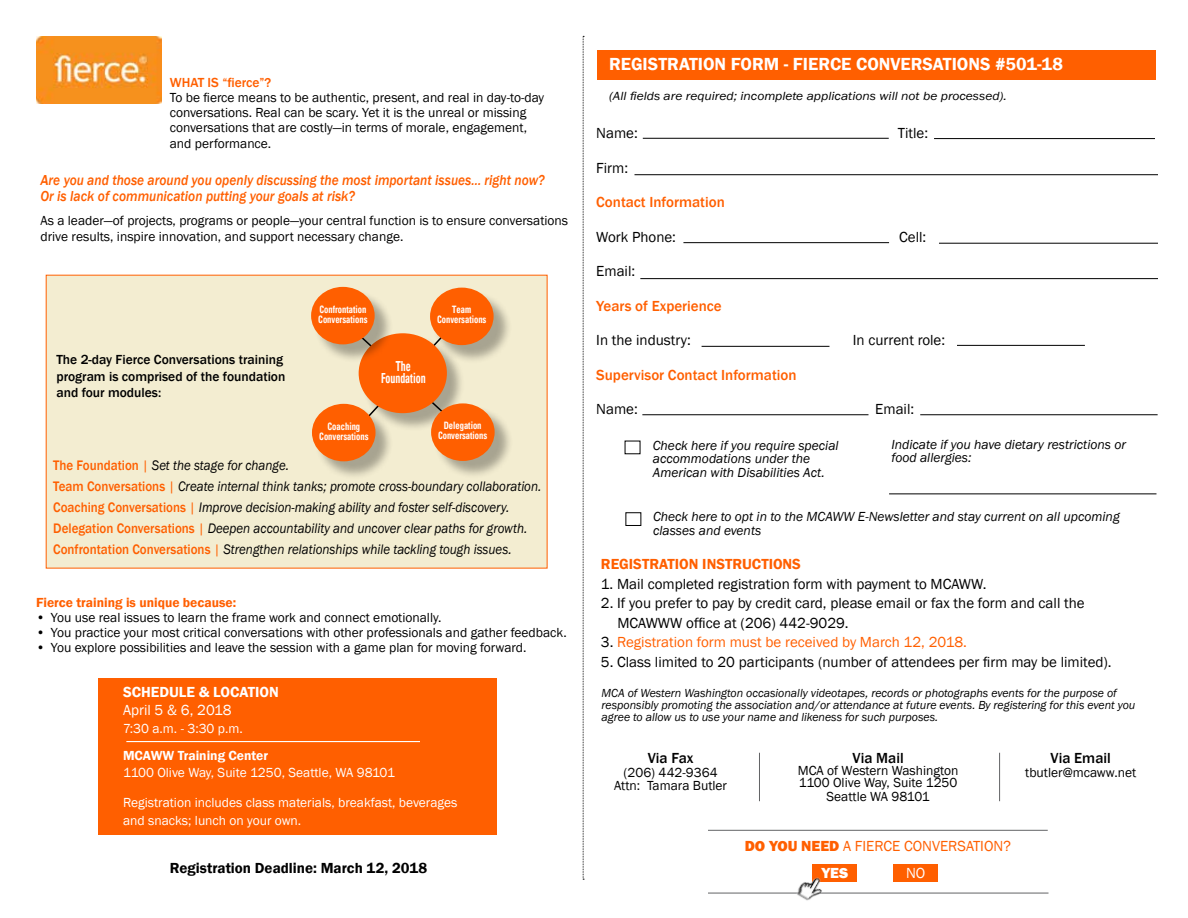
<style>
.page{position:relative;width:1188px;height:918px;background:#fff}
.page>*{position:absolute;margin:0;border:0;box-sizing:border-box;transform-origin:0 0}
.t1{font:600 18px "Franklin Gothic";color:#fff}
.t2{font:15px/19.5px "Franklin Gothic";color:#000}
.t3{font:15px/26.7px "Franklin Gothic";color:#ff5f00}
.t4{font:500 15px "Franklin Gothic";color:#ff5f00}
.t5{font:600 15px "Franklin Gothic";color:#000}
.t6{font:600 15px "Franklin Gothic";color:#ff5f00}
.t7{font:500 15px "Franklin Gothic";color:#000}
.t8{font:600 15px "Franklin Gothic";color:#fff}
.t9{font:15px "Franklin Gothic";color:#fff}
.t10{font:800 15px "Franklin Gothic";color:#fff}
.t11{font:italic 500 14.85px/16.2px "Franklin Gothic";color:#ff5f00;scale:.91 1}
.t12{font:italic 14.1px/21px "Franklin Gothic";color:#000;scale:.91 1}
.t13{font:700 condensed 13.95px/12px "Univers";color:#fff;text-align:center;scale:.71 1}
.t14{font:13.5px/15.5px "Franklin Gothic";color:#000}
.t15{font:italic 13.5px/13.5px "Franklin Gothic";color:#000}
.t16{font:13.5px/18px "Franklin Gothic";color:#fff}
.t17{font:500 13.5px/16.2px "Franklin Gothic";color:#000}
.t18{font:600 13.5px "Franklin Gothic";color:#ff5f00}
.t19{font:600 13.5px "Franklin Gothic";color:#fff}
.t20{font:500 13.5px "Franklin Gothic";color:#ff5f00}
.t21{font:italic 12.15px "Franklin Gothic";color:#000;scale:1.11 1}
.t22{font:italic 12px/12px "Franklin Gothic";color:#000}
.t23{font:700 condensed 10.2px/10.2px "Univers";color:#fff;text-align:center;scale:.83 1}
.s1{font-weight:500;font-style:normal;color:#ff5f00}
.s2{font-style:normal;color:#ff5f00}
.s3{color:#000}
.s4{font-weight:800}
.s5{color:#fff}
</style>
<div class="page">
<div style="left:46px;top:275px;width:502px;height:293px;background:#f3edd1"></div>
<svg style="left:583px;top:36px;width:1px;height:844px"></svg>
<svg style="left:743px;top:829px;width:271px;height:36px"></svg>
<hr style="left:708px;top:830px;width:340px;height:1px;background:#636466">
<div style="left:893px;top:865px;width:45px;height:17px;background:#ff5f00"></div>
<div style="left:597px;top:50px;width:559px;height:30px;background:#ff5f00"></div>
<hr style="left:759px;top:753px;width:1px;height:48px;background:#636466">
<hr style="left:999px;top:753px;width:1px;height:48px;background:#636466">
<hr style="left:643px;top:138px;width:246px;height:1px;background:#000">
<hr style="left:634px;top:174px;width:524px;height:1px;background:#000">
<hr style="left:683px;top:242px;width:206px;height:1px;background:#000">
<hr style="left:640px;top:278px;width:518px;height:1px;background:#000">
<hr style="left:934px;top:138px;width:221px;height:1px;background:#000">
<hr style="left:939px;top:243px;width:219px;height:1px;background:#000">
<hr style="left:702px;top:346px;width:127px;height:1px;background:#000">
<hr style="left:642px;top:414px;width:226px;height:1px;background:#000">
<hr style="left:920px;top:414px;width:238px;height:1px;background:#000">
<div style="left:98px;top:678px;width:398px;height:157px;background:#ff5f00"></div>
<hr style="left:126px;top:741px;width:294px;height:1px;background:#fff">
<img style="left:36px;top:36px;width:126px;height:67px">
<hr style="left:957px;top:345px;width:128px;height:1px;background:#000">
<hr style="left:889px;top:494px;width:267px;height:1px;background:#000">
<hr style="left:708px;top:893px;width:340px;height:1px;background:#636466">
<div style="left:361px;top:336px;width:105px;height:96px;background:#000;opacity:.31"></div>
<div style="left:359px;top:333px;width:88px;height:80px;background:#ff5f00;border-radius:50%"></div>
<div style="left:314px;top:289px;width:79px;height:74px;background:#000;opacity:.31"></div>
<div style="left:311px;top:287px;width:64px;height:57px;background:#ff5f00;border-radius:50%"></div>
<div style="left:434px;top:406px;width:79px;height:74px;background:#000;opacity:.31"></div>
<div style="left:431px;top:403px;width:64px;height:58px;background:#ff5f00;border-radius:50%"></div>
<div style="left:315px;top:406px;width:79px;height:74px;background:#000;opacity:.31"></div>
<div style="left:312px;top:404px;width:64px;height:57px;background:#ff5f00;border-radius:50%"></div>
<div style="left:433px;top:290px;width:79px;height:74px;background:#000;opacity:.31"></div>
<div style="left:430px;top:288px;width:64px;height:57px;background:#ff5f00;border-radius:50%"></div>
<div style="left:812px;top:865px;width:45px;height:17px;background:#ff5f00"></div>
<img style="left:787px;top:861px;width:46px;height:40px">
<div style="left:626px;top:512px;width:15px;height:14px;border:1px solid #000"></div>
<p class="t20" style="left:170px;top:74px;width:103px">WHAT IS “fierce”?</p>
<p class="t14" style="left:170px;top:90px;width:376px">To be fierce means to be authentic, present, and real in day-to-day conversations. Real can be scary. Yet it is the unreal or missing conversations that are costly—in terms of morale, engagement, and performance.</p>
<p class="t11" style="left:40px;top:172px;width:556px">Are you and those around you openly discussing the most important issues… right now?<br>Or is lack of communication putting your goals at risk?</p>
<p class="t14" style="left:40px;top:213px;width:529px;line-height:16.2px">As a leader—of projects, programs or people—your central function is to ensure conversations drive results, inspire innovation, and support necessary change.</p>
<p class="t17" style="left:56px;top:352px;width:231px">The 2-day Fierce Conversations training program is comprised of the foundation and four modules:</p>
<p class="t23" style="left:318px;top:304px;width:61px;text-align:left">Confrontation<br>Conversations</p>
<p class="t23" style="left:437px;top:304px;width:61px">Team<br>Conversations</p>
<p class="t13" style="left:381px;top:360px;width:65px">The<br>Foundation</p>
<p class="t23" style="left:319px;top:421px;width:61px">Coaching<br>Conversations</p>
<p class="t23" style="left:438px;top:420px;width:61px">Delegation<br>Conversations</p>
<p class="t12" style="left:53px;top:455px;width:538px"><span class="s1">The Foundation</span> <span class="s2">|</span> Set the stage for change.<br><span class="s1">Team Conversations</span> <span class="s2">|</span> Create internal think tanks; promote cross-boundary collaboration.<br><span class="s1">Coaching Conversations</span> <span class="s2">|</span> Improve decision-making ability and foster self-discovery.<br><span class="s1">Delegation Conversations</span> <span class="s2">|</span> Deepen accountability and uncover clear paths for growth.<br><span class="s1">Confrontation Conversations</span> <span class="s2">|</span> Strengthen relationships while tackling tough issues.</p>
<p class="t18" style="left:36px;top:594px;width:202px">Fierce training is unique because:</p>
<p class="t14" style="left:36px;top:610px;width:407px">• You use real issues to learn the frame work and connect emotionally.</p>
<p class="t14" style="left:36px;top:625px;width:532px">• You practice your most critical conversations with other professionals and gather feedback.</p>
<p class="t14" style="left:36px;top:640px;width:492px">• You explore possibilities and leave the session with a game plan for moving forward.</p>
<p class="t8" style="left:123px;top:683px;width:157px">SCHEDULE &amp; LOCATION</p>
<p class="t9" style="left:123px;top:701px;width:110px">April 5 &amp; 6, 2018</p>
<p class="t16" style="left:123px;top:720px;width:121px">7:30 a.m. - 3:30 p.m.</p>
<p class="t19" style="left:123px;top:748px;width:147px">MCAWW Training Center</p>
<p class="t16" style="left:123px;top:764px;width:273px">1100 Olive Way, Suite 1250, Seattle, WA 98101</p>
<p class="t16" style="left:123px;top:794px;width:336px">Registration includes class materials, breakfast, beverages and snacks; lunch on your own.</p>
<p class="t5" style="left:170px;top:859px;width:259px">Registration Deadline: March 12, 2018</p>
<h1 class="t1" style="left:609px;top:53px;width:455px">REGISTRATION FORM - FIERCE CONVERSATIONS #501-18</h1>
<p class="t21" style="left:609px;top:89px;width:360px">(All fields are required; incomplete applications will not be processed).</p>
<p class="t2" style="left:596px;top:124px;width:43px">Name:</p>
<p class="t2" style="left:898px;top:124px;width:32px">Title:</p>
<p class="t2" style="left:596px;top:158px;width:33px">Firm:</p>
<p class="t4" style="left:596px;top:193px;width:130px">Contact Information</p>
<p class="t2" style="left:596px;top:227px;width:81px">Work Phone:</p>
<p class="t2" style="left:899px;top:227px;width:29px">Cell:</p>
<p class="t2" style="left:596px;top:262px;width:40px">Email:</p>
<p class="t4" style="left:596px;top:296px;width:127px">Years of Experience</p>
<p class="t2" style="left:596px;top:331px;width:96px">In the industry:</p>
<p class="t2" style="left:853px;top:331px;width:94px">In current role:</p>
<p class="t4" style="left:596px;top:365px;width:202px">Supervisor Contact Information</p>
<p class="t2" style="left:596px;top:400px;width:43px">Name:</p>
<p class="t2" style="left:875px;top:400px;width:40px">Email:</p>
<p class="t15" style="left:653px;top:439px;width:187px">Check here if you require special accommodations under the<br>American with Disabilities Act.</p>
<p class="t15" style="left:891px;top:438px;width:236px">Indicate if you have dietary restrictions or food allergies:</p>
<p class="t15" style="left:653px;top:510px;width:468px">Check here to opt in to the MCAWW E-Newsletter and stay current on all upcoming classes and events</p>
<p class="t6" style="left:601px;top:555px;width:202px">REGISTRATION INSTRUCTIONS</p>
<p class="t2" style="left:601px;top:575px;width:387px">1. Mail completed registration form with payment to MCAWW.</p>
<p class="t2" style="left:617px;top:594px;width:469px;text-indent:-16px">2. If you prefer to pay by credit card, please email or fax the form and call the<br>MCAWWW office at (206) 442-9029.</p>
<p class="t3" style="left:601px;top:629px;width:368px"><span class="s3">3.</span> Registration form must be received by March 12, 2018.</p>
<p class="t2" style="left:601px;top:653px;width:512px">5. Class limited to 20 participants (number of attendees per firm may be limited).</p>
<p class="t22" style="left:602px;top:688px;width:535px">MCA of Western Washington occasionally videotapes, records or photographs events for the purpose of responsibly promoting the association and/or attendance at future events. By registering for this event you agree to allow us to use your name and likeness for such purposes.</p>
<p class="t7" style="left:648px;top:749px;width:47px">Via Fax</p>
<p class="t14" style="left:614px;top:766px;width:114px;line-height:13.5px;text-align:center">(206) 442-9364<br>Attn: Tamara Butler</p>
<p class="t7" style="left:853px;top:749px;width:53px">Via Mail</p>
<p class="t14" style="left:798px;top:765px;width:162px;line-height:12px">MCA of Western Washington<br>1100 Olive Way, Suite 1250</p>
<p class="t14" style="left:827px;top:789px;width:105px">Seattle WA 98101</p>
<p class="t7" style="left:1051px;top:749px;width:62px">Via Email</p>
<p class="t14" style="left:1025px;top:765px;width:112px">tbutler@mcaww.net</p>
<p class="t3" style="left:906px;top:833px;width:106px;text-indent:-161px"><span class="s4">DO YOU NEED</span> A FIERCE CONVERSATION?<br><span class="s5">NO</span></p>
<p class="t10" style="left:821px;top:864px;width:28px">YES</p>
</div>
